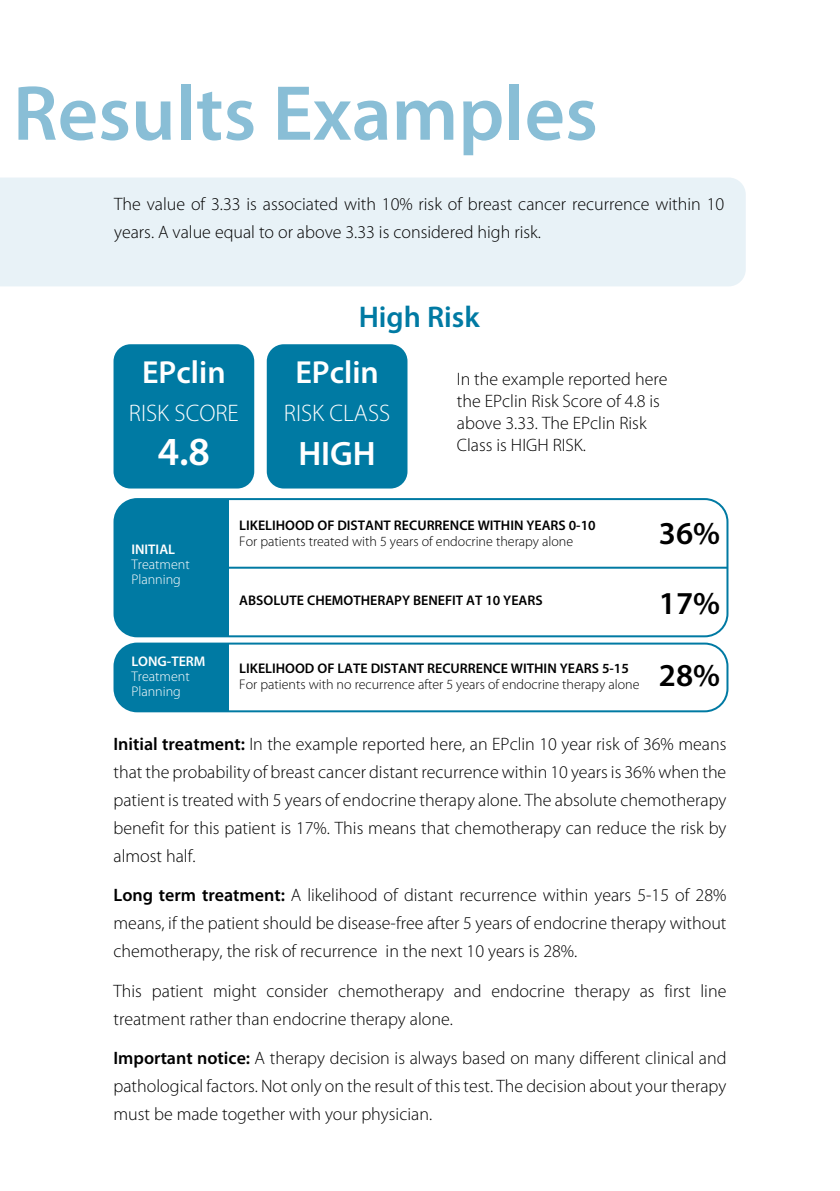
<style>
.page{position:relative;width:840px;height:1191px;background:#fff}
.page>*{position:absolute;margin:0;border:0;box-sizing:border-box;transform-origin:0 0}
.t1{font:600 78.6px "Myriad Pro";color:#89bed6}
.t2{font:600 40px "Myriad Pro";color:#fff}
.t3{font:600 34px "Myriad Pro";color:#fff}
.t4{font:600 32px "Myriad Pro";color:#fff}
.t5{font:600 32px "Myriad Pro";color:#000}
.t6{font:600 30px "Myriad Pro";color:#007aa3}
.t7{font:300 24px "Myriad Pro";color:#fff}
.t8{font:300 18px/28px "Myriad Pro";color:#000}
.t9{font:600 14px "Myriad Pro";color:#000}
.t10{font:300 14px "Myriad Pro";color:#000}
.t11{font:300 14px/15px "Myriad Pro";color:#fff}
.t12{font:600 14px "Myriad Pro";color:#fff}
.s1{font-weight:600}
</style>
<div class="page">
<div style="left:0;top:177px;width:745px;height:109px;background:#e8f2f7"></div>
<div style="left:113px;top:344px;width:141px;height:144px;background:#007aa3;border-radius:17px"></div>
<div style="left:266px;top:344px;width:141px;height:144px;background:#007aa3;border-radius:17px"></div>
<div style="left:114px;top:499px;width:115px;height:137px;background:#007aa3"></div>
<div style="left:113px;top:498px;width:615px;height:139px;border:2px solid #007aa3;border-radius:23px"></div>
<div style="left:114px;top:643px;width:115px;height:68px;background:#007aa3"></div>
<div style="left:113px;top:642px;width:615px;height:70px;border:2px solid #007aa3;border-radius:23px"></div>
<hr style="left:228px;top:566px;width:499px;height:2px;background:#007aa3">
<h1 class="t1" style="left:13px;top:70px;width:586px">Results Examples</h1>
<p class="t8" style="left:114px;top:190px;width:611px">The value of 3.33 is associated with 10% risk of breast cancer recurrence within 10 years. A value equal to or above 3.33 is considered high risk.</p>
<h3 class="t4" style="left:142px;top:354px;width:85px">EPclin</h3>
<h3 class="t7" style="left:129px;top:400px;width:111px">RISK SCORE</h3>
<h2 class="t2" style="left:158px;top:429px;width:54px">4.8</h2>
<h3 class="t6" style="left:358px;top:300px;width:122px">High Risk</h3>
<h3 class="t4" style="left:295px;top:354px;width:85px">EPclin</h3>
<h3 class="t7" style="left:284px;top:400px;width:108px">RISK CLASS</h3>
<h3 class="t3" style="left:298px;top:435px;width:79px">HIGH</h3>
<p class="t8" style="left:456px;top:368px;width:212px;line-height:22px">In the example reported here the EPclin Risk Score of 4.8 is above 3.33. The EPclin Risk<br>Class is HIGH RISK.</p>
<p class="t12" style="left:131px;top:542px;width:45px">INITIAL</p>
<p class="t11" style="left:131px;top:557px;width:60px">Treatment<br>Planning</p>
<p class="t12" style="left:131px;top:653px;width:76px">LONG-TERM</p>
<p class="t11" style="left:131px;top:669px;width:60px">Treatment<br>Planning</p>
<p class="t9" style="left:239px;top:517px;width:358px">LIKELIHOOD OF DISTANT RECURRENCE WITHIN YEARS 0-10</p>
<p class="t10" style="left:239px;top:533px;width:335px">For patients treated with 5 years of endocrine therapy alone</p>
<h3 class="t5" style="left:658px;top:515px;width:63px">36%</h3>
<p class="t9" style="left:239px;top:593px;width:305px">ABSOLUTE CHEMOTHERAPY BENEFIT AT 10 YEARS</p>
<h3 class="t5" style="left:658px;top:585px;width:63px">17%</h3>
<p class="t9" style="left:239px;top:660px;width:391px">LIKELIHOOD OF LATE DISTANT RECURRENCE WITHIN YEARS 5-15</p>
<p class="t10" style="left:239px;top:676px;width:401px">For patients with no recurrence after 5 years of endocrine therapy alone</p>
<h3 class="t5" style="left:658px;top:658px;width:63px">28%</h3>
<p class="t8" style="left:113px;top:730px;width:614px;text-align:justify"><span class="s1">Initial treatment:</span> In the example reported here, an EPclin 10 year risk of 36% means that the probability of breast cancer distant recurrence within 10 years is 36% when the patient is treated with 5 years of endocrine therapy alone. The absolute chemotherapy benefit for this patient is 17%. This means that chemotherapy can reduce the risk by almost half.</p>
<p class="t8" style="left:113px;top:881px;width:614px;text-align:justify"><span class="s1">Long term treatment:</span> A likelihood of distant recurrence within years 5-15 of 28% means, if the patient should be disease-free after 5 years of endocrine therapy without chemotherapy, the risk of recurrence in the next 10 years is 28%.</p>
<p class="t8" style="left:113px;top:976px;width:614px">This patient might consider chemotherapy and endocrine therapy as first line treatment rather than endocrine therapy alone.</p>
<p class="t8" style="left:113px;top:1044px;width:614px;text-align:justify"><span class="s1">Important notice:</span> A therapy decision is always based on many different clinical and pathological factors. Not only on the result of this test. The decision about your therapy must be made together with your physician.</p>
</div>
